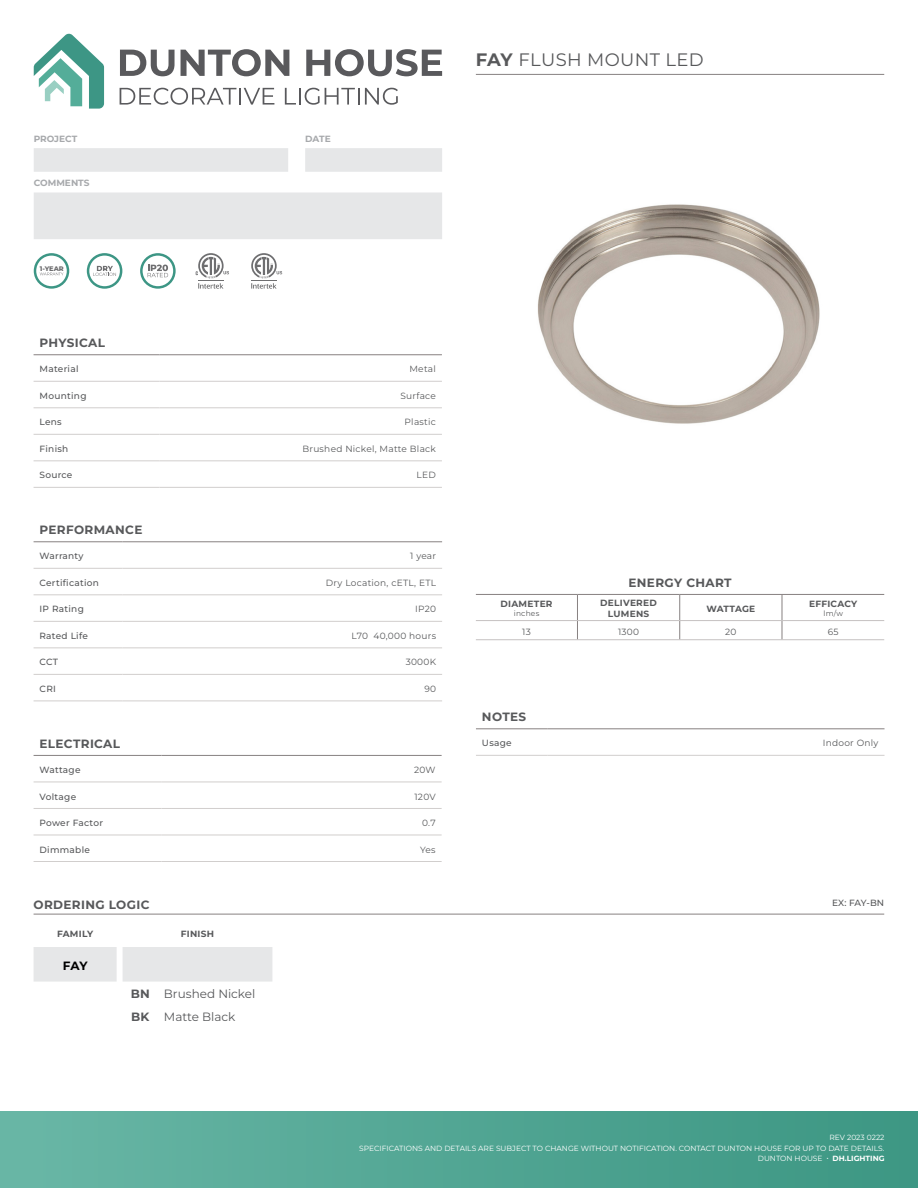
<style>
.page{position:relative;width:918px;height:1188px;background:#fff}
.page>*{position:absolute;margin:0;border:0;box-sizing:border-box;transform-origin:0 0}
.t1{font:18px "Montserrat";letter-spacing:.02em;color:#58595b}
.t2{font:700 12px "Montserrat";letter-spacing:.03em;color:#58595b}
.t3{font:12px/23.1px "Montserrat";color:#58595b}
.t4{font:700 12px "Montserrat";color:#000}
.t5{font:9px "Montserrat";letter-spacing:.03em;color:#58595b}
.t6{font:500 9px "Montserrat";letter-spacing:.03em;color:#58595b}
.t7{font:700 9px/10.8px "Montserrat";letter-spacing:.03em;color:#58595b;text-align:center}
.t8{font:700 9px "Montserrat";color:#a7a9ac}
.t9{font:700 9px "Montserrat";letter-spacing:.01em;color:#58595b}
.t10{font:7.5px/10.5px "Montserrat";color:#fff;text-align:right}
.t11{font:7.5px "Montserrat";letter-spacing:.03em;color:#58595b}
.t12{font:800 6.6px "Montserrat";color:#6e6e70}
.s1{font-weight:700}
</style>
<div class="page">
<div style="left:0;top:1111px;width:918px;height:77px;background:linear-gradient(to right,#69b7a6,#3c9682)"></div>
<svg style="left:34px;top:148px;width:408px;height:91px"></svg>
<hr style="left:476px;top:74px;width:408px;height:1px;background:#878181">
<svg style="left:34px;top:33px;width:70px;height:76px"></svg>
<svg style="left:120px;top:50px;width:55px;height:26px"></svg>
<svg style="left:181px;top:49px;width:108px;height:27px"></svg>
<svg style="left:306px;top:49px;width:136px;height:27px"></svg>
<svg style="left:120px;top:88px;width:154px;height:17px"></svg>
<svg style="left:285px;top:88px;width:74px;height:17px"></svg>
<svg style="left:365px;top:88px;width:33px;height:17px"></svg>
<img style="left:537px;top:204px;width:283px;height:220px">
<hr style="left:34px;top:354px;width:126px;height:1px;background:#878181">
<hr style="left:160px;top:354px;width:282px;height:1px;background:#878181">
<hr style="left:34px;top:381px;width:126px;height:1px;background:#d1cecd">
<hr style="left:160px;top:381px;width:282px;height:1px;background:#d1cecd">
<hr style="left:34px;top:408px;width:126px;height:1px;background:#d1cecd">
<hr style="left:160px;top:408px;width:282px;height:1px;background:#d1cecd">
<hr style="left:34px;top:434px;width:126px;height:1px;background:#d1cecd">
<hr style="left:160px;top:434px;width:282px;height:1px;background:#d1cecd">
<hr style="left:34px;top:461px;width:126px;height:1px;background:#d1cecd">
<hr style="left:160px;top:461px;width:282px;height:1px;background:#d1cecd">
<hr style="left:34px;top:487px;width:126px;height:1px;background:#d1cecd">
<hr style="left:160px;top:487px;width:282px;height:1px;background:#d1cecd">
<hr style="left:34px;top:542px;width:88px;height:1px;background:#878181">
<hr style="left:122px;top:542px;width:320px;height:1px;background:#878181">
<hr style="left:34px;top:568px;width:88px;height:1px;background:#d1cecd">
<hr style="left:122px;top:568px;width:320px;height:1px;background:#d1cecd">
<hr style="left:34px;top:595px;width:88px;height:1px;background:#d1cecd">
<hr style="left:122px;top:595px;width:320px;height:1px;background:#d1cecd">
<hr style="left:34px;top:621px;width:88px;height:1px;background:#d1cecd">
<hr style="left:122px;top:621px;width:320px;height:1px;background:#d1cecd">
<hr style="left:34px;top:648px;width:88px;height:1px;background:#d1cecd">
<hr style="left:122px;top:648px;width:320px;height:1px;background:#d1cecd">
<hr style="left:34px;top:674px;width:88px;height:1px;background:#d1cecd">
<hr style="left:122px;top:674px;width:320px;height:1px;background:#d1cecd">
<hr style="left:34px;top:701px;width:88px;height:1px;background:#d1cecd">
<hr style="left:122px;top:701px;width:320px;height:1px;background:#d1cecd">
<hr style="left:476px;top:729px;width:71px;height:1px;background:#878181">
<hr style="left:547px;top:729px;width:338px;height:1px;background:#878181">
<hr style="left:476px;top:755px;width:71px;height:1px;background:#d1cecd">
<hr style="left:547px;top:755px;width:338px;height:1px;background:#d1cecd">
<svg style="left:577px;top:595px;width:1px;height:44px"></svg>
<svg style="left:679px;top:595px;width:1px;height:44px"></svg>
<svg style="left:782px;top:595px;width:1px;height:44px"></svg>
<hr style="left:476px;top:620px;width:101px;height:1px;background:#c5c1c1">
<hr style="left:577px;top:620px;width:103px;height:1px;background:#c5c1c1">
<hr style="left:680px;top:620px;width:102px;height:1px;background:#c5c1c1">
<hr style="left:782px;top:620px;width:102px;height:1px;background:#c5c1c1">
<hr style="left:476px;top:639px;width:101px;height:1px;background:#c5c1c1">
<hr style="left:577px;top:639px;width:103px;height:1px;background:#c5c1c1">
<hr style="left:680px;top:639px;width:102px;height:1px;background:#c5c1c1">
<hr style="left:782px;top:639px;width:102px;height:1px;background:#c5c1c1">
<hr style="left:476px;top:594px;width:101px;height:1px;background:#878181">
<hr style="left:577px;top:594px;width:103px;height:1px;background:#878181">
<hr style="left:680px;top:594px;width:102px;height:1px;background:#878181">
<hr style="left:782px;top:594px;width:102px;height:1px;background:#878181">
<hr style="left:34px;top:808px;width:127px;height:1px;background:#d1cecd">
<hr style="left:161px;top:808px;width:281px;height:1px;background:#d1cecd">
<hr style="left:34px;top:835px;width:127px;height:1px;background:#d1cecd">
<hr style="left:161px;top:835px;width:281px;height:1px;background:#d1cecd">
<hr style="left:34px;top:861px;width:127px;height:1px;background:#d1cecd">
<hr style="left:161px;top:861px;width:281px;height:1px;background:#d1cecd">
<hr style="left:34px;top:755px;width:127px;height:1px;background:#878181">
<hr style="left:161px;top:755px;width:281px;height:1px;background:#878181">
<hr style="left:34px;top:782px;width:127px;height:1px;background:#d1cecd">
<hr style="left:161px;top:782px;width:281px;height:1px;background:#d1cecd">
<hr style="left:34px;top:914px;width:850px;height:1px;background:#878181">
<div style="left:34px;top:947px;width:238px;height:35px;background:#e6e7e8"></div>
<svg style="left:196px;top:253px;width:33px;height:36px"></svg>
<svg style="left:251px;top:253px;width:31px;height:36px"></svg>
<svg style="left:34px;top:253px;width:35px;height:36px"></svg>
<svg style="left:140px;top:253px;width:36px;height:36px"></svg>
<svg style="left:87px;top:253px;width:35px;height:36px"></svg>
<p class="t8" style="left:34px;top:133px;width:45px">PROJECT</p>
<p class="t8" style="left:305px;top:133px;width:27px">DATE</p>
<p class="t8" style="left:34px;top:177px;width:57px">COMMENTS</p>
<p class="t12" style="left:40px;top:264px;width:26px">1-YEAR</p>
<h2 class="t2" style="left:40px;top:335px;width:67px">PHYSICAL</h2>
<p class="t6" style="left:40px;top:363px;width:40px">Material</p>
<p class="t5" style="left:409px;top:363px;width:28px">Metal</p>
<p class="t6" style="left:40px;top:390px;width:48px">Mounting</p>
<p class="t5" style="left:400px;top:390px;width:37px">Surface</p>
<p class="t6" style="left:40px;top:416px;width:24px">Lens</p>
<p class="t5" style="left:405px;top:416px;width:33px">Plastic</p>
<p class="t6" style="left:40px;top:443px;width:30px">Finish</p>
<p class="t5" style="left:302px;top:443px;width:135px">Brushed Nickel, Matte Black</p>
<p class="t6" style="left:40px;top:469px;width:34px">Source</p>
<p class="t5" style="left:417px;top:469px;width:21px">LED</p>
<h2 class="t2" style="left:40px;top:522px;width:104px">PERFORMANCE</h2>
<p class="t6" style="left:40px;top:550px;width:45px">Warranty</p>
<p class="t5" style="left:410px;top:550px;width:27px">1 year</p>
<p class="t6" style="left:40px;top:577px;width:61px">Certification</p>
<p class="t5" style="left:326px;top:577px;width:112px">Dry Location, cETL, ETL</p>
<p class="t6" style="left:40px;top:603px;width:46px">IP Rating</p>
<p class="t5" style="left:415px;top:603px;width:22px">IP20</p>
<p class="t6" style="left:40px;top:630px;width:50px">Rated Life</p>
<p class="t5" style="left:352px;top:630px;width:86px">L70 40,000 hours</p>
<p class="t6" style="left:40px;top:656px;width:20px">CCT</p>
<p class="t5" style="left:406px;top:656px;width:32px">3000K</p>
<p class="t6" style="left:40px;top:683px;width:18px">CRI</p>
<p class="t5" style="left:424px;top:683px;width:13px">90</p>
<h2 class="t2" style="left:40px;top:736px;width:82px">ELECTRICAL</h2>
<p class="t6" style="left:40px;top:764px;width:43px">Wattage</p>
<p class="t5" style="left:414px;top:764px;width:23px">20W</p>
<p class="t6" style="left:40px;top:790px;width:38px">Voltage</p>
<p class="t5" style="left:414px;top:790px;width:23px">120V</p>
<p class="t6" style="left:40px;top:817px;width:65px">Power Factor</p>
<p class="t5" style="left:422px;top:817px;width:15px">0.7</p>
<p class="t6" style="left:40px;top:843px;width:52px">Dimmable</p>
<p class="t5" style="left:420px;top:843px;width:17px">Yes</p>
<h1 class="t1" style="left:476px;top:47px;width:229px"><span class="s1">FAY</span> FLUSH MOUNT LED</h1>
<h2 class="t2" style="left:628px;top:575px;width:105px">ENERGY CHART</h2>
<p class="t7" style="left:501px;top:599px;width:54px">DIAMETER</p>
<p class="t11" style="left:514px;top:609px;width:27px">inches</p>
<p class="t7" style="left:600px;top:598px;width:58px">DELIVERED<br>LUMENS</p>
<p class="t9" style="left:706px;top:603px;width:51px">WATTAGE</p>
<p class="t7" style="left:809px;top:599px;width:50px">EFFICACY</p>
<p class="t11" style="left:823px;top:609px;width:21px">lm/w</p>
<p class="t5" style="left:522px;top:625px;width:10px">13</p>
<p class="t5" style="left:618px;top:625px;width:23px">1300</p>
<p class="t5" style="left:725px;top:625px;width:13px">20</p>
<p class="t5" style="left:828px;top:625px;width:12px">65</p>
<h2 class="t2" style="left:482px;top:709px;width:46px">NOTES</h2>
<p class="t6" style="left:482px;top:737px;width:31px">Usage</p>
<p class="t5" style="left:823px;top:737px;width:57px">Indoor Only</p>
<h2 class="t2" style="left:34px;top:897px;width:117px">ORDERING LOGIC</h2>
<p class="t6" style="left:832px;top:897px;width:53px">EX: FAY-BN</p>
<p class="t7" style="left:57px;top:928px;width:38px">FAMILY</p>
<p class="t7" style="left:181px;top:928px;width:35px">FINISH</p>
<h2 class="t4" style="left:63px;top:958px;width:26px">FAY</h2>
<h2 class="t3" style="left:131px;top:981px;width:126px"><span class="s1">BN</span> Brushed Nickel<br><span class="s1">BK</span> Matte Black</h2>
<p class="t10" style="left:359px;top:1132px;width:527px">REV 2023 0222<br>SPECIFICATIONS AND DETAILS ARE SUBJECT TO CHANGE WITHOUT NOTIFICATION. CONTACT DUNTON HOUSE FOR UP TO DATE DETAILS.<br>DUNTON HOUSE • <span class="s1">DH.LIGHTING</span></p>
</div>
